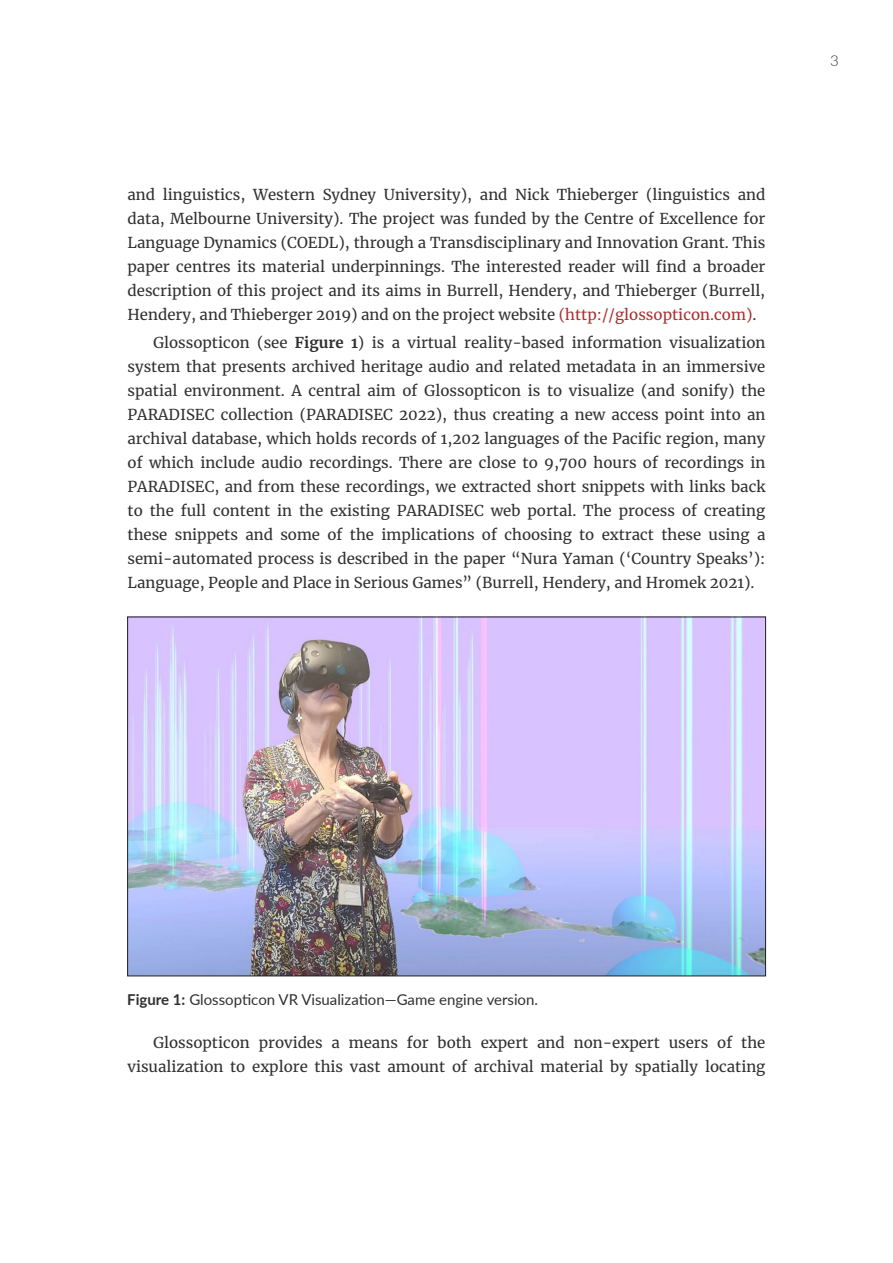
<style>
.page{position:relative;width:893px;height:1263px;background:#fff}
.page>*{position:absolute;margin:0;border:0;box-sizing:border-box;transform-origin:0 0}
.up-article-text-para{font:15px/24px "Merriweather";color:#312f30;text-align:justify}
.t1{font:15px "Lato";color:#312f30}
.up-article-text-para-2{font:300 15px "Lato";color:#312f30}
.s1{color:#a93132}
.s2{font-weight:700}
</style>
<div class="page">
<img style="left:129px;top:619px;width:635px;height:355px">
<p class="up-article-text-para" style="left:128px;top:182px;width:639px">and linguistics, Western Sydney University), and Nick Thieberger (linguistics and data, Melbourne University). The project was funded by the Centre of Excellence for Language Dynamics (COEDL), through a Transdisciplinary and Innovation Grant. This paper centres its material underpinnings. The interested reader will find a broader description of this project and its aims in Burrell, Hendery, and Thieberger (Burrell, Hendery, and Thieberger 2019) and on the project website <span class="s1">(http://glossopticon.com)</span>.</p>
<p class="up-article-text-para" style="left:128px;top:330px;width:639px;text-indent:26px">Glossopticon (see <span class="s2">Figure 1</span>) is a virtual reality-based information visualization system that presents archived heritage audio and related metadata in an immersive spatial environment. A central aim of Glossopticon is to visualize (and sonify) the PARADISEC collection (PARADISEC 2022), thus creating a new access point into an archival database, which holds records of 1,202 languages of the Pacific region, many of which include audio recordings. There are close to 9,700 hours of recordings in PARADISEC, and from these recordings, we extracted short snippets with links back to the full content in the existing PARADISEC web portal. The process of creating these snippets and some of the implications of choosing to extract these using a semi-automated process is described in the paper “Nura Yaman (‘Country Speaks’):<br>Language, People and Place in Serious Games” (Burrell, Hendery, and Hromek 2021).</p>
<p class="up-article-text-para-2" style="left:830px;top:50px;width:10px">3</p>
<p class="t1" style="left:127px;top:989px;width:412px"><span class="s2">Figure 1:</span> Glossopticon VR Visualization—Game engine version.</p>
<p class="up-article-text-para" style="left:128px;top:1030px;width:639px;text-align:right">Glossopticon provides a means for both expert and non-expert users of the visualization to explore this vast amount of archival material by spatially locating</p>
</div>
